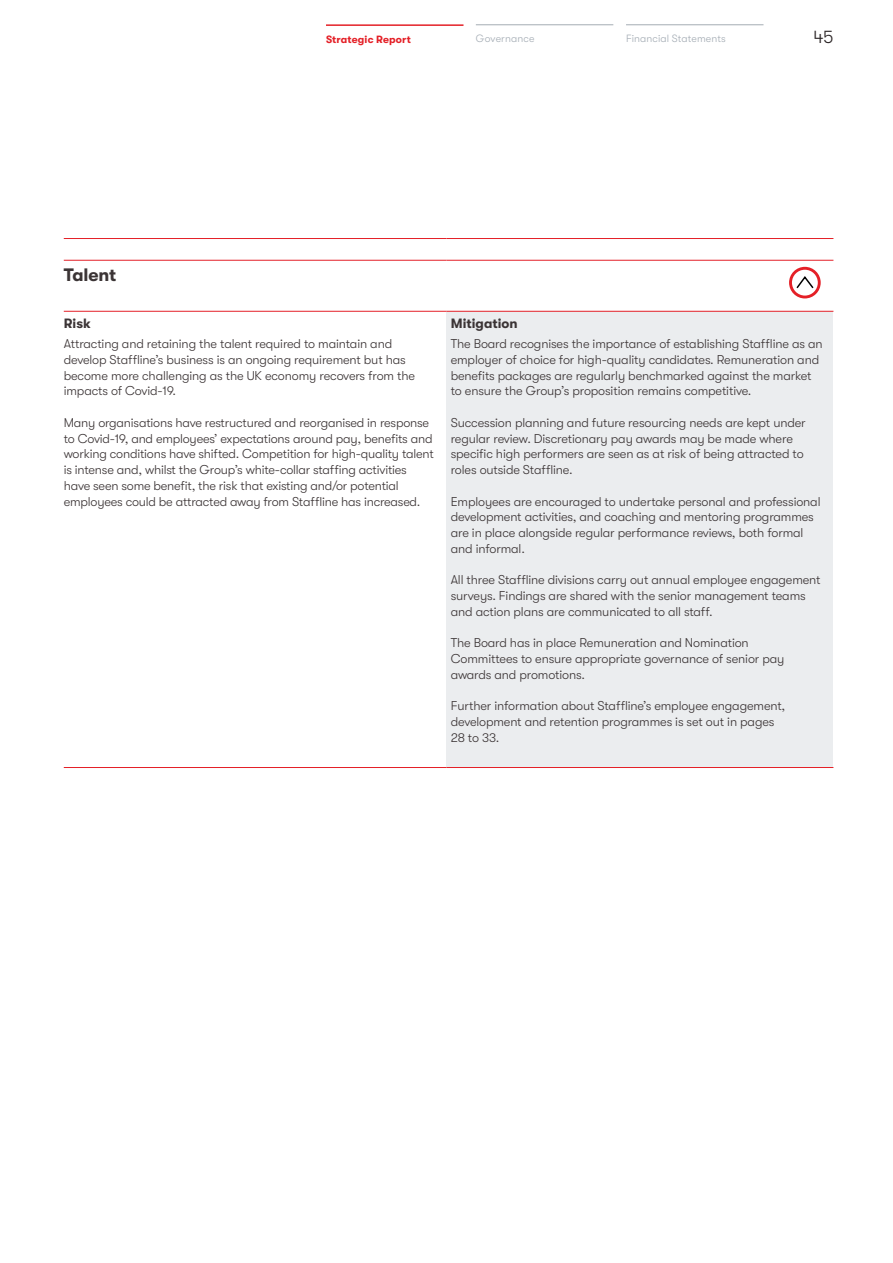
<style>
.page{position:relative;width:893px;height:1263px;background:#fff}
.page>*{position:absolute;margin:0;border:0;box-sizing:border-box;transform-origin:0 0}
.t1{font:700 18px "GT Walsheim";letter-spacing:-.01em;color:#3b3435}
.t2{font:300 18px "GT Walsheim";color:#2b2526}
.t3{font:700 13.5px "GT Walsheim";letter-spacing:.005em;color:#3b3435}
.t4{font:300 12.75px/15.8px "GT Walsheim";letter-spacing:-.01em;color:#3b3435}
.t5{font:300 10.5px "GT Walsheim";letter-spacing:.01em;color:#a4acb4}
.t6{font:700 10.5px "GT Walsheim";letter-spacing:.015em;color:#e42027}
</style>
<div class="page">
<div style="left:446px;top:311px;width:387px;height:456px;background:#ebedef"></div>
<hr style="left:64px;top:260px;width:382px;height:1px;background:#e42027">
<hr style="left:446px;top:260px;width:387px;height:1px;background:#e42027">
<hr style="left:64px;top:767px;width:382px;height:1px;background:#e42027">
<hr style="left:446px;top:767px;width:387px;height:1px;background:#e42027">
<hr style="left:64px;top:311px;width:382px;height:1px;background:#e42027">
<hr style="left:446px;top:311px;width:387px;height:1px;background:#e42027">
<hr style="left:64px;top:238px;width:382px;height:1px;background:#e42027">
<hr style="left:446px;top:238px;width:387px;height:1px;background:#e42027">
<div style="left:789px;top:267px;width:32px;height:31px;border:3px solid #e42027;border-radius:50%"></div>
<svg style="left:796px;top:276px;width:18px;height:13px"></svg>
<hr style="left:326px;top:24px;width:137px;height:2px;background:#e42027">
<hr style="left:476px;top:24px;width:137px;height:1px;background:#a4acb4">
<hr style="left:626px;top:24px;width:137px;height:1px;background:#a4acb4">
<p class="t6" style="left:326px;top:33px;width:86px">Strategic Report</p>
<p class="t5" style="left:476px;top:33px;width:60px">Governance</p>
<p class="t5" style="left:626px;top:33px;width:101px">Financial Statements</p>
<h1 class="t2" style="left:813px;top:26px;width:22px">45</h1>
<h1 class="t1" style="left:64px;top:264px;width:54px">Talent</h1>
<p class="t3" style="left:64px;top:316px;width:29px">Risk</p>
<p class="t4" style="left:64px;top:336px;width:353px">Attracting and retaining the talent required to maintain and develop Staffline’s business is an ongoing requirement but has become more challenging as the UK economy recovers from the impacts of Covid-19.</p>
<p class="t4" style="left:64px;top:415px;width:371px">Many organisations have restructured and reorganised in response to Covid-19, and employees’ expectations around pay, benefits and working conditions have shifted. Competition for high-quality talent is intense and, whilst the Group’s white-collar staffing activities have seen some benefit, the risk that existing and/or potential employees could be attracted away from Staffline has increased.</p>
<p class="t3" style="left:451px;top:316px;width:69px">Mitigation</p>
<p class="t4" style="left:451px;top:336px;width:373px">The Board recognises the importance of establishing Staffline as an employer of choice for high-quality candidates. Remuneration and benefits packages are regularly benchmarked against the market to ensure the Group’s proposition remains competitive.</p>
<p class="t4" style="left:451px;top:415px;width:357px">Succession planning and future resourcing needs are kept under regular review. Discretionary pay awards may be made where specific high performers are seen as at risk of being attracted to roles outside Staffline.</p>
<p class="t4" style="left:451px;top:494px;width:371px">Employees are encouraged to undertake personal and professional development activities, and coaching and mentoring programmes are in place alongside regular performance reviews, both formal and informal.</p>
<p class="t4" style="left:451px;top:572px;width:371px">All three Staffline divisions carry out annual employee engagement surveys. Findings are shared with the senior management teams and action plans are communicated to all staff.</p>
<p class="t4" style="left:451px;top:635px;width:335px">The Board has in place Remuneration and Nomination<br>Committees to ensure appropriate governance of senior pay awards and promotions.</p>
<p class="t4" style="left:451px;top:698px;width:336px">Further information about Staffline’s employee engagement, development and retention programmes is set out in pages<br>28 to 33.</p>
</div>
